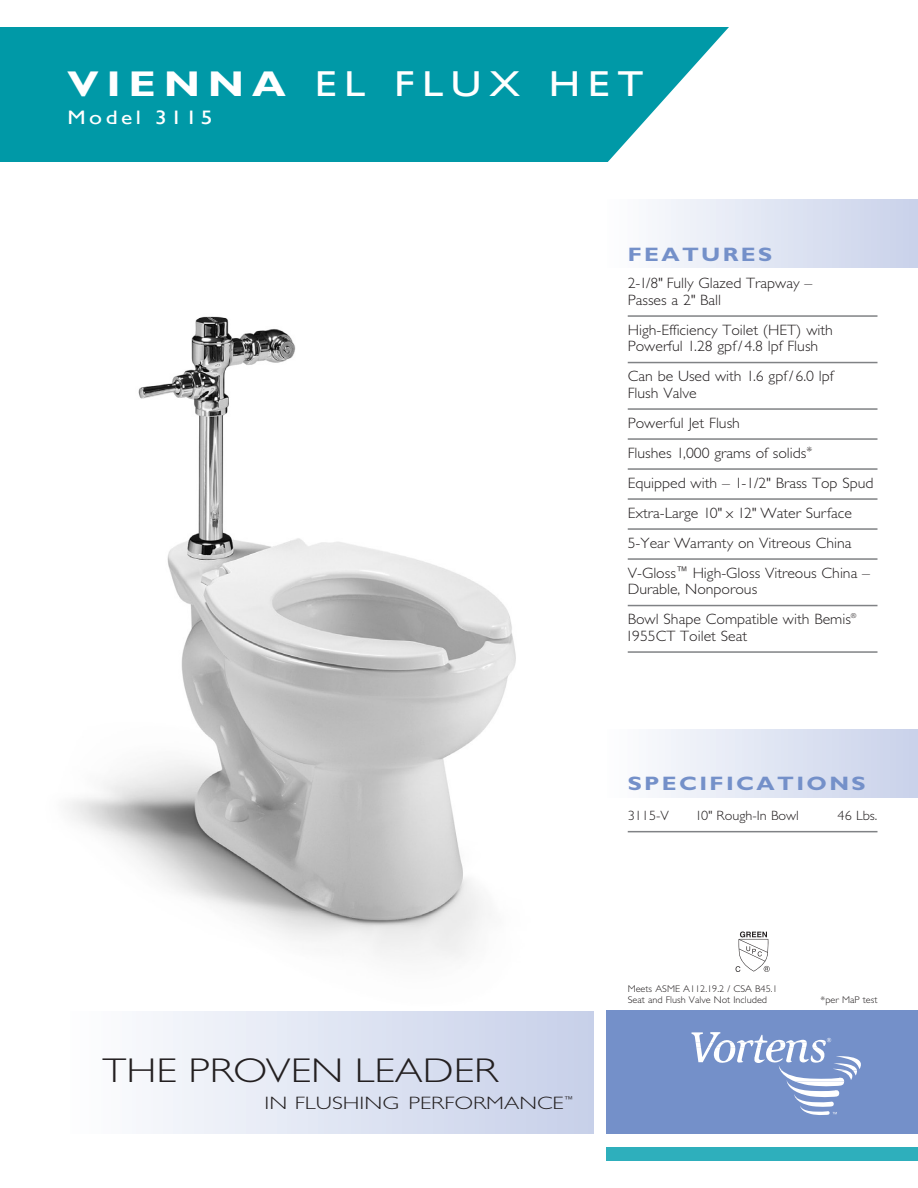
<style>
.page{position:relative;width:918px;height:1188px;background:#fff}
.page>*{position:absolute;margin:0;border:0;box-sizing:border-box;transform-origin:0 0}
.t1{font:36px "Gill Sans";letter-spacing:.18em;color:#fff;scale:1.2 1}
.t2{font:300 34.5px "Gill Sans";color:#231f20;scale:1.21 1}
.t3{font:700 19.5px "Gill Sans";letter-spacing:.1em;color:#7490c9;scale:1.2 1}
.t4{font:19.5px "Gill Sans";letter-spacing:.15em;color:#fff;scale:1.2 1}
.t5{font:300 18px "Gill Sans";color:#231f20;scale:1.29 1}
.t6{font:300 15px/30px "Gill Sans";color:#231f20;scale:1.05 1}
.t7{font:300 13.5px "Gill Sans";color:#231f20;scale:1.05 1}
.t8{font:300 9.75px/11.2px "Gill Sans";color:#231f20;scale:1.05 1}
.t9{font:300 6.75px "Gill Sans";color:#231f20;scale:1.05 1}
.s1{font-weight:700}
</style>
<div class="page">
<div style="left:606px;top:200px;width:312px;height:68px;background:linear-gradient(to right,#fdfefe,#c8d1ea)"></div>
<div style="left:606px;top:729px;width:312px;height:68px;background:linear-gradient(to right,#fdfefe,#c8d1ea)"></div>
<div style="left:68px;top:1010px;width:526px;height:124px;background:linear-gradient(to right,#fdfefe,#c6cfe9)"></div>
<div style="left:606px;top:1010px;width:312px;height:124px;background:#7490c9"></div>
<div style="left:606px;top:1148px;width:312px;height:13px;background:#2eafbc"></div>
<svg style="left:691px;top:1032px;width:170px;height:83px"></svg>
<svg style="left:736px;top:932px;width:34px;height:40px"></svg>
<svg style="left:0;top:27px;width:729px;height:135px;background:#14a1ae"></svg>
<img style="left:67px;top:316px;width:449px;height:642px">
<hr style="left:628px;top:315px;width:250px;height:2px;background:#808285">
<hr style="left:628px;top:362px;width:250px;height:1px;background:#808285">
<hr style="left:628px;top:408px;width:250px;height:2px;background:#808285">
<hr style="left:628px;top:438px;width:250px;height:2px;background:#808285">
<hr style="left:628px;top:468px;width:250px;height:2px;background:#808285">
<hr style="left:628px;top:498px;width:250px;height:2px;background:#808285">
<hr style="left:628px;top:528px;width:250px;height:2px;background:#808285">
<hr style="left:628px;top:558px;width:250px;height:2px;background:#808285">
<hr style="left:628px;top:605px;width:250px;height:1px;background:#808285">
<hr style="left:628px;top:651px;width:250px;height:2px;background:#808285">
<hr style="left:628px;top:831px;width:250px;height:1px;background:#808285">
<h1 class="t1" style="left:68px;top:63px;width:481px"><span class="s1">VIENNA</span> EL FLUX HET</h1>
<h3 class="t4" style="left:68px;top:106px;width:122px">MODEL 3115</h3>
<h3 class="t3" style="left:628px;top:243px;width:122px">FEATURES</h3>
<p class="t6" style="left:628px;top:275px;width:177px;line-height:16.5px">2-1/8" Fully Glazed Trapway –<br>Passes a 2" Ball</p>
<p class="t6" style="left:628px;top:321px;width:197px;line-height:16.5px">High-Efficiency Toilet (HET) with<br>Powerful 1.28 gpf/4.8 lpf Flush</p>
<p class="t6" style="left:628px;top:368px;width:198px;line-height:16.5px">Can be Used with 1.6 gpf/6.0 lpf<br>Flush Valve</p>
<p class="t6" style="left:628px;top:408px;width:236px">Powerful Jet Flush<br>Flushes 1,000 grams of solids<sup>*<br></sup>Equipped with – 1-1/2" Brass Top Spud<br>Extra-Large 10" x 12" Water Surface<br>5-Year Warranty on Vitreous China<br>V-Gloss<sup>™</sup> High-Gloss Vitreous China –</p>
<p class="t6" style="left:628px;top:574px;width:214px">Durable, Nonporous<br>Bowl Shape Compatible with Bemis</p>
<p class="t9" style="left:851px;top:612px;width:7px">®</p>
<p class="t6" style="left:625px;top:621px;width:118px">1955CT Toilet Seat</p>
<h3 class="t3" style="left:628px;top:772px;width:200px">SPECIFICATIONS</h3>
<p class="t7" style="left:628px;top:808px;width:41px">3115-V</p>
<p class="t7" style="left:695px;top:808px;width:100px">10" Rough-In Bowl</p>
<p class="t7" style="left:838px;top:808px;width:40px">46 Lbs.</p>
<h2 class="t2" style="left:103px;top:1051px;width:328px">THE PROVEN LEADER</h2>
<p class="t5" style="left:265px;top:1093px;width:241px">IN FLUSHING PERFORMANCE<sup>™</sup></p>
<p class="t8" style="left:628px;top:983px;width:144px">Meets ASME A112.19.2 / CSA B45.1<br>Seat and Flush Valve Not Included</p>
<p class="t8" style="left:821px;top:995px;width:56px">*per MaP test</p>
</div>
